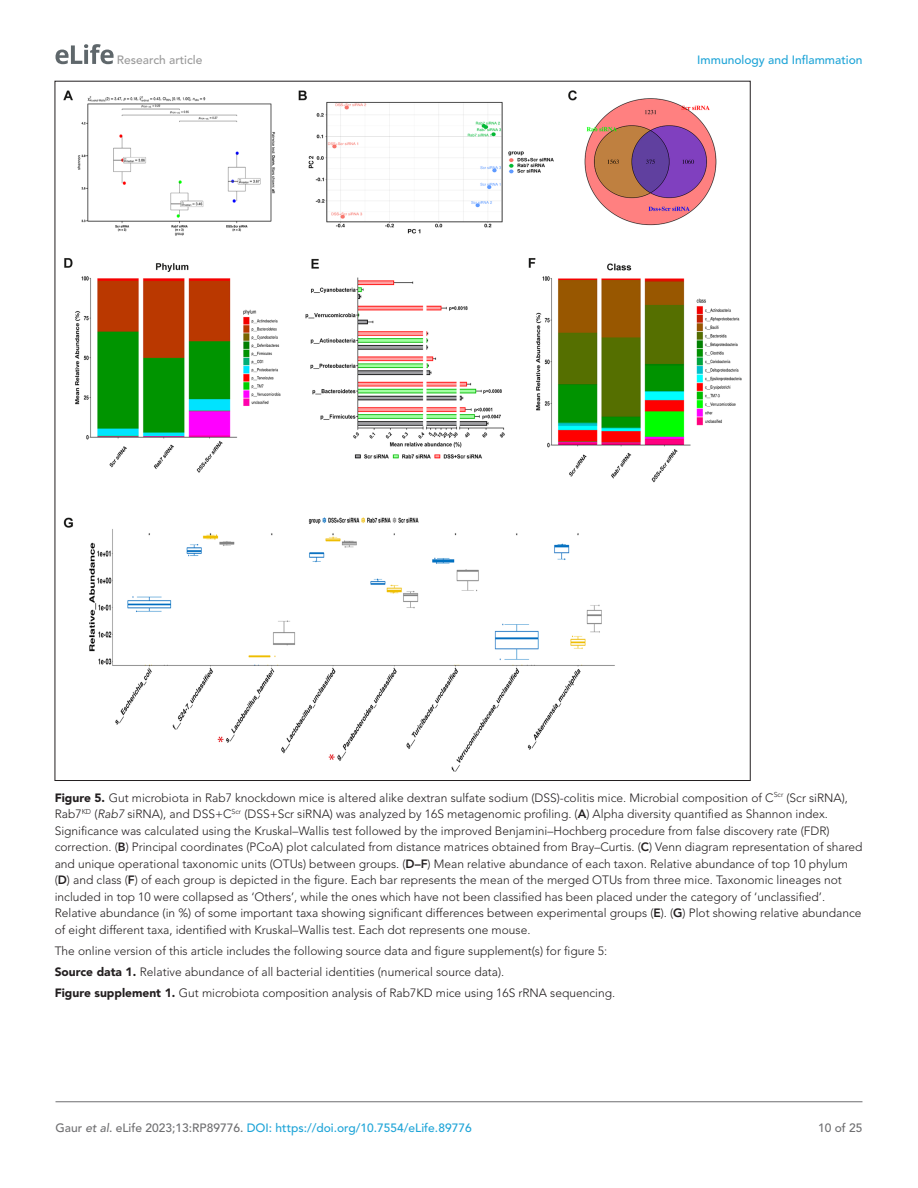
<style>
.page{position:relative;width:918px;height:1188px;background:#fff}
.page>*{position:absolute;margin:0;border:0;box-sizing:border-box;transform-origin:0 0}
.t1{font:300 12px/16.5px "Avenir LT Std";color:#231f20}
.t2{font:500 12px "Avenir LT Std";color:#1ea4d7}
.t3{font:500 12px "Avenir LT Std";color:#9a9a9a}
.t4{font:500 12px "Avenir LT Std";color:#6e6e70}
.s1{font-weight:900}
.s2{font-style:italic}
.s3{font-weight:800}
.s4{color:#6e6e70}
.s5{font-style:italic;color:#6e6e70}
</style>
<div class="page">
<svg style="left:56px;top:44px;width:58px;height:20px"></svg>
<hr style="left:56px;top:1101px;width:806px;height:1px;background:#6e6e70">
<img style="left:64px;top:90px;width:677px;height:682px">
<p class="t3" style="left:117px;top:53px;width:87px">Research article</p>
<p class="t2" style="left:697px;top:53px;width:167px">Immunology and Inflammation</p>
<p class="t1" style="left:55px;top:789px;width:809px"><span class="s1">Figure 5.</span> Gut microbiota in Rab7 knockdown mice is altered alike dextran sulfate sodium (DSS)-colitis mice. Microbial composition of C<sup>Scr</sup> (Scr siRNA), Rab7<sup>KD</sup> (<span class="s2">Rab7</span> siRNA), and DSS+C<sup>Scr</sup> (DSS+Scr siRNA) was analyzed by 16S metagenomic profiling. (<span class="s3">A</span>) Alpha diversity quantified as Shannon index.<br>Significance was calculated using the Kruskal–Wallis test followed by the improved Benjamini–Hochberg procedure from false discovery rate (FDR) correction. (<span class="s3">B</span>) Principal coordinates (PCoA) plot calculated from distance matrices obtained from Bray–Curtis. (<span class="s3">C</span>) Venn diagram representation of shared and unique operational taxonomic units (OTUs) between groups. (<span class="s3">D–F</span>) Mean relative abundance of each taxon. Relative abundance of top 10 phylum (<span class="s3">D</span>) and class (<span class="s3">F</span>) of each group is depicted in the figure. Each bar represents the mean of the merged OTUs from three mice. Taxonomic lineages not included in top 10 were collapsed as ‘Others’, while the ones which have not been classified has been placed under the category of ‘unclassified’.<br>Relative abundance (in %) of some important taxa showing significant differences between experimental groups (<span class="s3">E</span>). (<span class="s3">G</span>) Plot showing relative abundance of eight different taxa, identified with Kruskal–Wallis test. Each dot represents one mouse.</p>
<p class="t1" style="left:55px;top:940px;width:562px;line-height:21px">The online version of this article includes the following source data and figure supplement(s) for figure 5:<br><span class="s1">Source data 1.</span> Relative abundance of all bacterial identities (numerical source data).<br><span class="s1">Figure supplement 1.</span> Gut microbiota composition analysis of Rab7KD mice using 16S rRNA sequencing.</p>
<p class="t2" style="left:56px;top:1121px;width:418px"><span class="s4">Gaur</span> <span class="s5">et al</span><span class="s4">. eLife 2023;13:RP89776.</span> DOI: https://doi.org/10.7554/eLife.89776</p>
<p class="t4" style="left:818px;top:1121px;width:46px">10 of 25</p>
</div>
